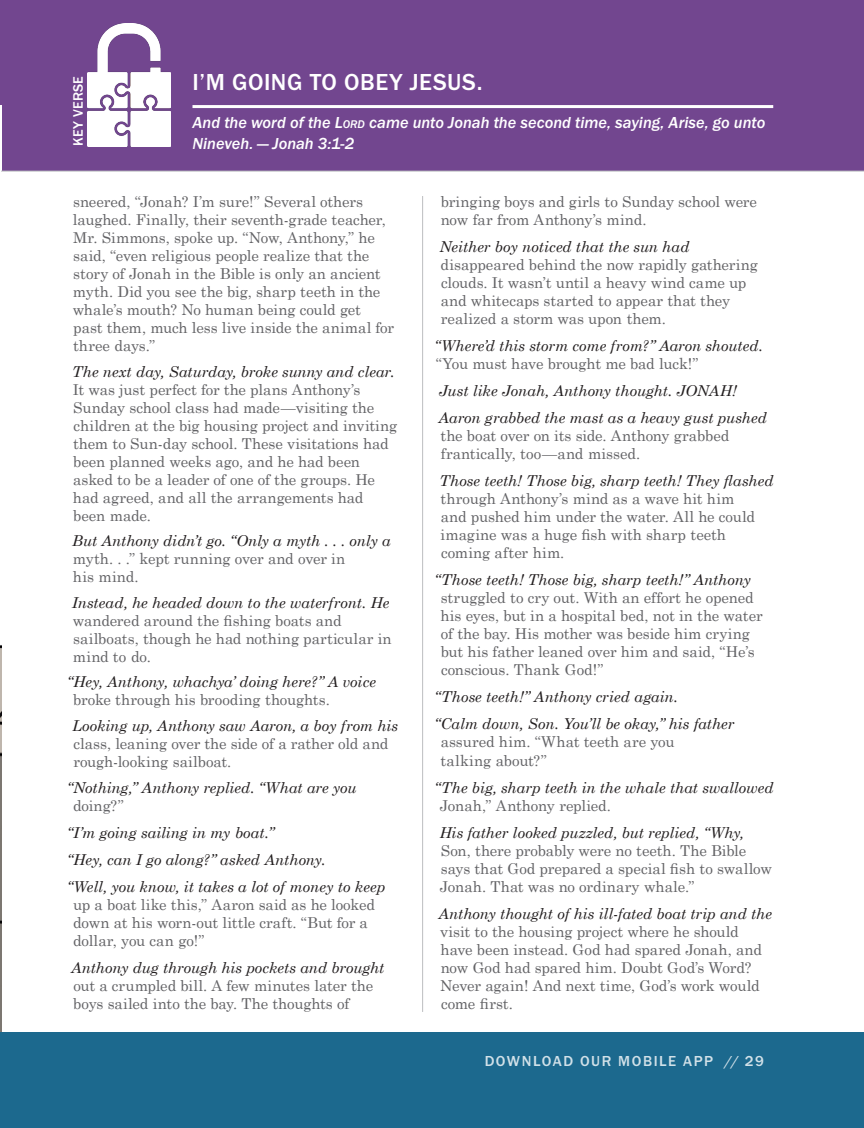
<style>
.page{position:relative;width:864px;height:1128px;background:#fff}
.page>*{position:absolute;margin:0;border:0;box-sizing:border-box;transform-origin:0 0}
.t1{font:500 24px "Franklin Gothic URW";letter-spacing:.025em;color:#fff}
.Article_-_Memory_Ver{font:16.5px "Franklin Gothic URW Med Ita";color:#fff}
.Article_-_Copy{font:15px/18px "Century Schoolbook";letter-spacing:-.005em;color:#636366}
.Article_-_Copy-2{font:italic 15px/18px "Century Schoolbook";letter-spacing:-.005em;color:#231f20}
.t2{font:500 15px "Franklin Gothic URW";letter-spacing:.105em;color:#fff}
.t3{font:500 14.1px "Franklin Gothic URW";letter-spacing:.02em;color:#fff}
.s1{font-size:11.55px}
.s2{font-style:italic;color:#231f20}
.s3{font-style:normal;color:#636366}
.s4{font-family:"Franklin Gothic URW Med Ita";font-weight:400}
</style>
<div class="page">
<img style="left:0;top:645px;width:1px;height:386px">
<div style="left:0;top:0;width:864px;height:171px;background:#72468f"></div>
<hr style="left:192px;top:105px;width:581px;height:3px;background:#fff">
<img style="left:87px;top:24px;width:84px;height:122px">
<hr style="left:1px;top:171px;width:863px;height:1px;background:#bcbdc0">
<hr style="left:422px;top:196px;width:1px;height:815px;background:#bcbdc0">
<div style="left:0;top:1031px;width:864px;height:96px;background:#1c698e"></div>
<p class="t3" style="left:69px;top:146px;width:71px;rotate:-90deg">KEY VERSE</p>
<p class="t1" style="left:192px;top:67px;width:292px">I’M GOING TO OBEY JESUS.</p>
<p class="Article_-_Memory_Ver" style="left:192px;top:113px;width:574px">And the word of the L<span class="s1">ord</span> came unto Jonah the second time, saying, Arise, go unto</p>
<p class="Article_-_Memory_Ver" style="left:192px;top:134px;width:163px">Nineveh. — Jonah 3:1-2</p>
<p class="Article_-_Copy" style="left:73px;top:191px;width:323px">sneered, “Jonah? I’m sure!” Several others laughed. Finally, their seventh-grade teacher, Mr. Simmons, spoke up. “Now, Anthony,” he said, “even religious people realize that the story of Jonah in the Bible is only an ancient myth. Did you see the big, sharp teeth in the whale’s mouth? No human being could get past them, much less live inside the animal for three days.”</p>
<p class="Article_-_Copy" style="left:72px;top:361px;width:327px"><span class="s2">The next day, Saturday, broke sunny and clear.<br></span>It was just perfect for the plans Anthony’s Sunday school class had made—visiting the children at the big housing project and inviting them to Sun-day school. These visitations had been planned weeks ago, and he had been asked to be a leader of one of the groups. He had agreed, and all the arrangements had been made.</p>
<p class="Article_-_Copy" style="left:72px;top:530px;width:320px"><span class="s2">But Anthony didn’t go. “Only a myth . . . only a </span>myth. . .” kept running over and over in<br>his mind.</p>
<p class="Article_-_Copy" style="left:72px;top:592px;width:321px"><span class="s2">Instead, he headed down to the waterfront. He </span>wandered around the fishing boats and sailboats, though he had nothing particular in mind to do.</p>
<p class="Article_-_Copy-2" style="left:73px;top:672px;width:304px;text-indent:-6px">“Hey, Anthony, whachya’ doing here?” A voice <span class="s3">broke through his brooding thoughts.</span></p>
<p class="Article_-_Copy" style="left:72px;top:715px;width:328px"><span class="s2">Looking up, Anthony saw Aaron, a boy from his </span>class, leaning over the side of a rather old and rough-looking sailboat.</p>
<p class="Article_-_Copy-2" style="left:73px;top:777px;width:285px;text-indent:-6px">“Nothing,” Anthony replied. “What are you <span class="s3">doing?”</span></p>
<p class="Article_-_Copy-2" style="left:67px;top:822px;width:208px">“I’m going sailing in my boat.”</p>
<p class="Article_-_Copy-2" style="left:67px;top:849px;width:260px">“Hey, can I go along?” asked Anthony.</p>
<p class="Article_-_Copy" style="left:73px;top:875px;width:314px;text-indent:-6px"><span class="s2">“Well, you know, it takes a lot of money to keep </span>up a boat like this,” Aaron said as he looked down at his worn-out little craft. “But for a dollar, you can go!”</p>
<p class="Article_-_Copy" style="left:71px;top:956px;width:315px"><span class="s2">Anthony dug through his pockets and brought </span>out a crumpled bill. A few minutes later the boys sailed into the bay. The thoughts of</p>
<p class="Article_-_Copy" style="left:441px;top:191px;width:318px">bringing boys and girls to Sunday school were now far from Anthony’s mind.</p>
<p class="Article_-_Copy" style="left:440px;top:236px;width:320px"><span class="s2">Neither boy noticed that the sun had </span>disappeared behind the now rapidly gathering clouds. It wasn’t until a heavy wind came up and whitecaps started to appear that they realized a storm was upon them.</p>
<p class="Article_-_Copy-2" style="left:435px;top:336px;width:330px">“Where’d this storm come from?” Aaron shouted. <span class="s3">“You must have brought me bad luck!”</span></p>
<p class="Article_-_Copy-2" style="left:439px;top:381px;width:300px">Just like Jonah, Anthony thought. JONAH!</p>
<p class="Article_-_Copy" style="left:439px;top:407px;width:330px"><span class="s2">Aaron grabbed the mast as a heavy gust pushed </span>the boat over on its side. Anthony grabbed frantically, too—and missed.</p>
<p class="Article_-_Copy" style="left:440px;top:470px;width:336px"><span class="s2">Those teeth! Those big, sharp teeth! They flashed </span>through Anthony’s mind as a wave hit him<br>and pushed him under the water. All he could imagine was a huge fish with sharp teeth coming after him.</p>
<p class="Article_-_Copy" style="left:440px;top:569px;width:324px;text-indent:-6px"><span class="s2">“Those teeth! Those big, sharp teeth!” Anthony </span>struggled to cry out. With an effort he opened his eyes, but in a hospital bed, not in the water of the bay. His mother was beside him crying but his father leaned over him and said, “He’s conscious. Thank God!”</p>
<p class="Article_-_Copy-2" style="left:435px;top:687px;width:245px">“Those teeth!” Anthony cried again.</p>
<p class="Article_-_Copy" style="left:441px;top:713px;width:295px;text-indent:-6px"><span class="s2">“Calm down, Son. You’ll be okay,” his father </span>assured him. “What teeth are you<br>talking about?”</p>
<p class="Article_-_Copy-2" style="left:440px;top:777px;width:335px;text-indent:-5px">“The big, sharp teeth in the whale that swallowed<br><span class="s3">Jonah,” Anthony replied.</span></p>
<p class="Article_-_Copy" style="left:439px;top:821px;width:334px"><span class="s2">His father looked puzzled, but replied, “Why, </span>Son, there probably were no teeth. The Bible says that God prepared a special fish to swallow Jonah. That was no ordinary whale.”</p>
<p class="Article_-_Copy" style="left:439px;top:902px;width:335px"><span class="s2">Anthony thought of his ill-fated boat trip and the </span>visit to the housing project where he should have been instead. God had spared Jonah, and now God had spared him. Doubt God’s Word?<br>Never again! And next time, God’s work would come first.</p>
<p class="t2" style="left:484px;top:1051px;width:281px">DOWNLOAD OUR MOBILE APP <span class="s4">//</span> 29</p>
</div>
